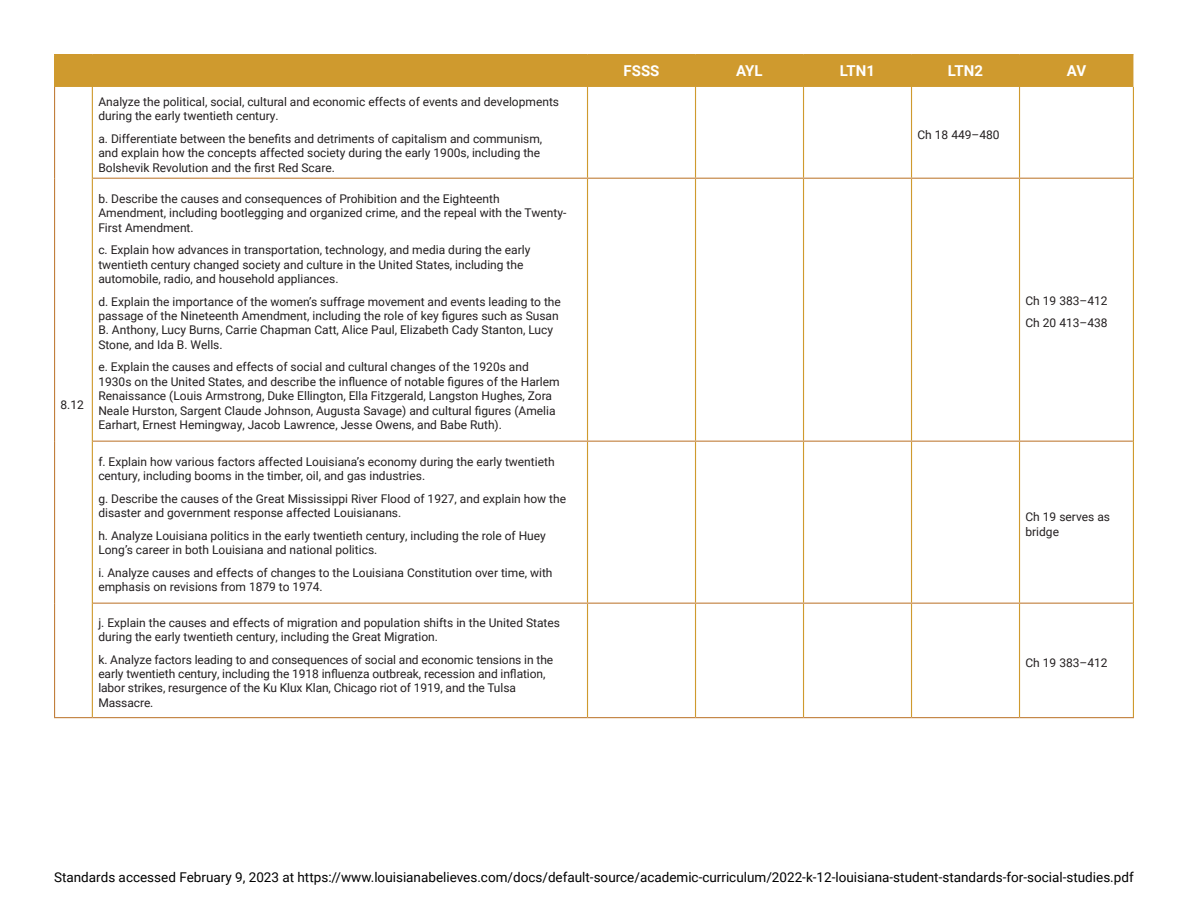
<style>
.page{position:relative;width:1188px;height:918px;background:#fff}
.page>*{position:absolute;margin:0;border:0;box-sizing:border-box;transform-origin:0 0}
.t1{font:700 15px "Roboto";color:#fff}
.t2{font:13.5px "Roboto";color:#000}
.t3{font:12px/14.4px "Roboto";color:#231f20}
</style>
<div class="page">
<div style="left:55px;top:55px;width:1078px;height:32px;background:#cf9a2e"></div>
<hr style="left:92px;top:87px;width:1px;height:91px;background:#cf9a2e">
<hr style="left:587px;top:87px;width:1px;height:91px;background:#cf9a2e">
<hr style="left:695px;top:87px;width:1px;height:91px;background:#cf9a2e">
<hr style="left:803px;top:87px;width:1px;height:91px;background:#cf9a2e">
<hr style="left:911px;top:87px;width:1px;height:91px;background:#cf9a2e">
<hr style="left:1019px;top:87px;width:1px;height:91px;background:#cf9a2e">
<hr style="left:1133px;top:87px;width:1px;height:91px;background:#cf9a2e">
<hr style="left:92px;top:178px;width:1px;height:263px;background:#cf9a2e">
<hr style="left:587px;top:179px;width:1px;height:262px;background:#cf9a2e">
<hr style="left:695px;top:179px;width:1px;height:262px;background:#cf9a2e">
<hr style="left:803px;top:179px;width:1px;height:262px;background:#cf9a2e">
<hr style="left:911px;top:179px;width:1px;height:262px;background:#cf9a2e">
<hr style="left:1019px;top:179px;width:1px;height:262px;background:#cf9a2e">
<hr style="left:1133px;top:178px;width:1px;height:263px;background:#cf9a2e">
<hr style="left:92px;top:441px;width:1px;height:162px;background:#cf9a2e">
<hr style="left:587px;top:442px;width:1px;height:161px;background:#cf9a2e">
<hr style="left:695px;top:442px;width:1px;height:161px;background:#cf9a2e">
<hr style="left:803px;top:442px;width:1px;height:161px;background:#cf9a2e">
<hr style="left:911px;top:442px;width:1px;height:161px;background:#cf9a2e">
<hr style="left:1019px;top:442px;width:1px;height:161px;background:#cf9a2e">
<hr style="left:1133px;top:441px;width:1px;height:162px;background:#cf9a2e">
<hr style="left:92px;top:603px;width:1px;height:114px;background:#cf9a2e">
<hr style="left:587px;top:604px;width:1px;height:113px;background:#cf9a2e">
<hr style="left:695px;top:604px;width:1px;height:113px;background:#cf9a2e">
<hr style="left:803px;top:604px;width:1px;height:113px;background:#cf9a2e">
<hr style="left:911px;top:604px;width:1px;height:113px;background:#cf9a2e">
<hr style="left:1019px;top:604px;width:1px;height:113px;background:#cf9a2e">
<hr style="left:1133px;top:603px;width:1px;height:114px;background:#cf9a2e">
<hr style="left:54px;top:55px;width:1px;height:32px;background:#cf9a2e">
<hr style="left:54px;top:54px;width:38px;height:1px;background:#cf992e">
<hr style="left:92px;top:54px;width:496px;height:1px;background:#cf992e">
<hr style="left:588px;top:54px;width:108px;height:1px;background:#cf992e">
<hr style="left:696px;top:54px;width:108px;height:1px;background:#cf992e">
<hr style="left:804px;top:54px;width:108px;height:1px;background:#cf992e">
<hr style="left:912px;top:54px;width:108px;height:1px;background:#cf992e">
<hr style="left:1020px;top:54px;width:113px;height:1px;background:#cf992e">
<hr style="left:54px;top:87px;width:1px;height:91px;background:#c17f3c">
<hr style="left:54px;top:178px;width:1px;height:263px;background:#c17f3c">
<hr style="left:54px;top:441px;width:1px;height:162px;background:#c17f3c">
<hr style="left:54px;top:603px;width:1px;height:114px;background:#c17f3c">
<hr style="left:93px;top:178px;width:495px;height:1px;background:#c17f3c">
<hr style="left:588px;top:178px;width:108px;height:1px;background:#c17f3c">
<hr style="left:696px;top:178px;width:108px;height:1px;background:#c17f3c">
<hr style="left:804px;top:178px;width:108px;height:1px;background:#c17f3c">
<hr style="left:912px;top:178px;width:108px;height:1px;background:#c17f3c">
<hr style="left:1020px;top:178px;width:113px;height:1px;background:#c17f3c">
<hr style="left:93px;top:441px;width:495px;height:1px;background:#c17f3c">
<hr style="left:588px;top:441px;width:108px;height:1px;background:#c17f3c">
<hr style="left:696px;top:441px;width:108px;height:1px;background:#c17f3c">
<hr style="left:804px;top:441px;width:108px;height:1px;background:#c17f3c">
<hr style="left:912px;top:441px;width:108px;height:1px;background:#c17f3c">
<hr style="left:1020px;top:441px;width:113px;height:1px;background:#c17f3c">
<hr style="left:93px;top:603px;width:495px;height:1px;background:#c17f3c">
<hr style="left:588px;top:603px;width:108px;height:1px;background:#c17f3c">
<hr style="left:696px;top:603px;width:108px;height:1px;background:#c17f3c">
<hr style="left:804px;top:603px;width:108px;height:1px;background:#c17f3c">
<hr style="left:912px;top:603px;width:108px;height:1px;background:#c17f3c">
<hr style="left:1020px;top:603px;width:113px;height:1px;background:#c17f3c">
<hr style="left:54px;top:717px;width:38px;height:1px;background:#c17f3c">
<hr style="left:92px;top:717px;width:496px;height:1px;background:#c17f3c">
<hr style="left:588px;top:717px;width:108px;height:1px;background:#c17f3c">
<hr style="left:696px;top:717px;width:108px;height:1px;background:#c17f3c">
<hr style="left:804px;top:717px;width:108px;height:1px;background:#c17f3c">
<hr style="left:912px;top:717px;width:108px;height:1px;background:#c17f3c">
<hr style="left:1020px;top:717px;width:114px;height:1px;background:#c17f3c">
<p class="t3" style="left:61px;top:397px;width:25px">8.12</p>
<p class="t1" style="left:624px;top:60px;width:37px">FSSS</p>
<p class="t1" style="left:736px;top:60px;width:28px">AYL</p>
<p class="t1" style="left:840px;top:60px;width:37px">LTN1</p>
<p class="t1" style="left:948px;top:60px;width:37px">LTN2</p>
<p class="t1" style="left:1067px;top:60px;width:21px">AV</p>
<p class="t3" style="left:98px;top:94px;width:462px">Analyze the political, social, cultural and economic effects of events and developments during the early twentieth century.</p>
<p class="t3" style="left:98px;top:131px;width:445px">a. Differentiate between the benefits and detriments of capitalism and communism, and explain how the concepts affected society during the early 1900s, including the<br>Bolshevik Revolution and the first Red Scare.</p>
<p class="t3" style="left:918px;top:127px;width:84px">Ch 18 449–480</p>
<p class="t3" style="left:98px;top:191px;width:470px">b. Describe the causes and consequences of Prohibition and the Eighteenth<br>Amendment, including bootlegging and organized crime, and the repeal with the Twenty-<br>First Amendment.</p>
<p class="t3" style="left:98px;top:242px;width:434px">c. Explain how advances in transportation, technology, and media during the early twentieth century changed society and culture in the United States, including the automobile, radio, and household appliances.</p>
<p class="t3" style="left:98px;top:294px;width:464px">d. Explain the importance of the women’s suffrage movement and events leading to the passage of the Nineteenth Amendment, including the role of key figures such as Susan B. Anthony, Lucy Burns, Carrie Chapman Catt, Alice Paul, Elizabeth Cady Stanton, Lucy Stone, and Ida B. Wells.</p>
<p class="t3" style="left:98px;top:359px;width:463px">e. Explain the causes and effects of social and cultural changes of the 1920s and 1930s on the United States, and describe the influence of notable figures of the Harlem Renaissance (Louis Armstrong, Duke Ellington, Ella Fitzgerald, Langston Hughes, Zora Neale Hurston, Sargent Claude Johnson, Augusta Savage) and cultural figures (Amelia Earhart, Ernest Hemingway, Jacob Lawrence, Jesse Owens, and Babe Ruth).</p>
<p class="t3" style="left:98px;top:454px;width:458px">f. Explain how various factors affected Louisiana’s economy during the early twentieth century, including booms in the timber, oil, and gas industries.</p>
<p class="t3" style="left:98px;top:491px;width:469px">g. Describe the causes of the Great Mississippi River Flood of 1927, and explain how the disaster and government response affected Louisianans.</p>
<p class="t3" style="left:98px;top:528px;width:449px">h. Analyze Louisiana politics in the early twentieth century, including the role of Huey<br>Long’s career in both Louisiana and national politics.</p>
<p class="t3" style="left:98px;top:565px;width:456px">i. Analyze causes and effects of changes to the Louisiana Constitution over time, with emphasis on revisions from 1879 to 1974.</p>
<p class="t3" style="left:1026px;top:293px;width:84px">Ch 19 383–412</p>
<p class="t3" style="left:1026px;top:315px;width:84px">Ch 20 413–438</p>
<p class="t3" style="left:1026px;top:509px;width:86px">Ch 19 serves as bridge</p>
<p class="t3" style="left:98px;top:615px;width:463px">j. Explain the causes and effects of migration and population shifts in the United States during the early twentieth century, including the Great Migration.</p>
<p class="t3" style="left:98px;top:652px;width:456px">k. Analyze factors leading to and consequences of social and economic tensions in the early twentieth century, including the 1918 influenza outbreak, recession and inflation, labor strikes, resurgence of the Ku Klux Klan, Chicago riot of 1919, and the Tulsa Massacre.</p>
<p class="t3" style="left:1026px;top:655px;width:84px">Ch 19 383–412</p>
<p class="t2" style="left:54px;top:868px;width:1081px">Standards accessed February 9, 2023 at https://www.louisianabelieves.com/docs/default-source/academic-curriculum/2022-k-12-louisiana-student-standards-for-social-studies.pdf</p>
</div>
